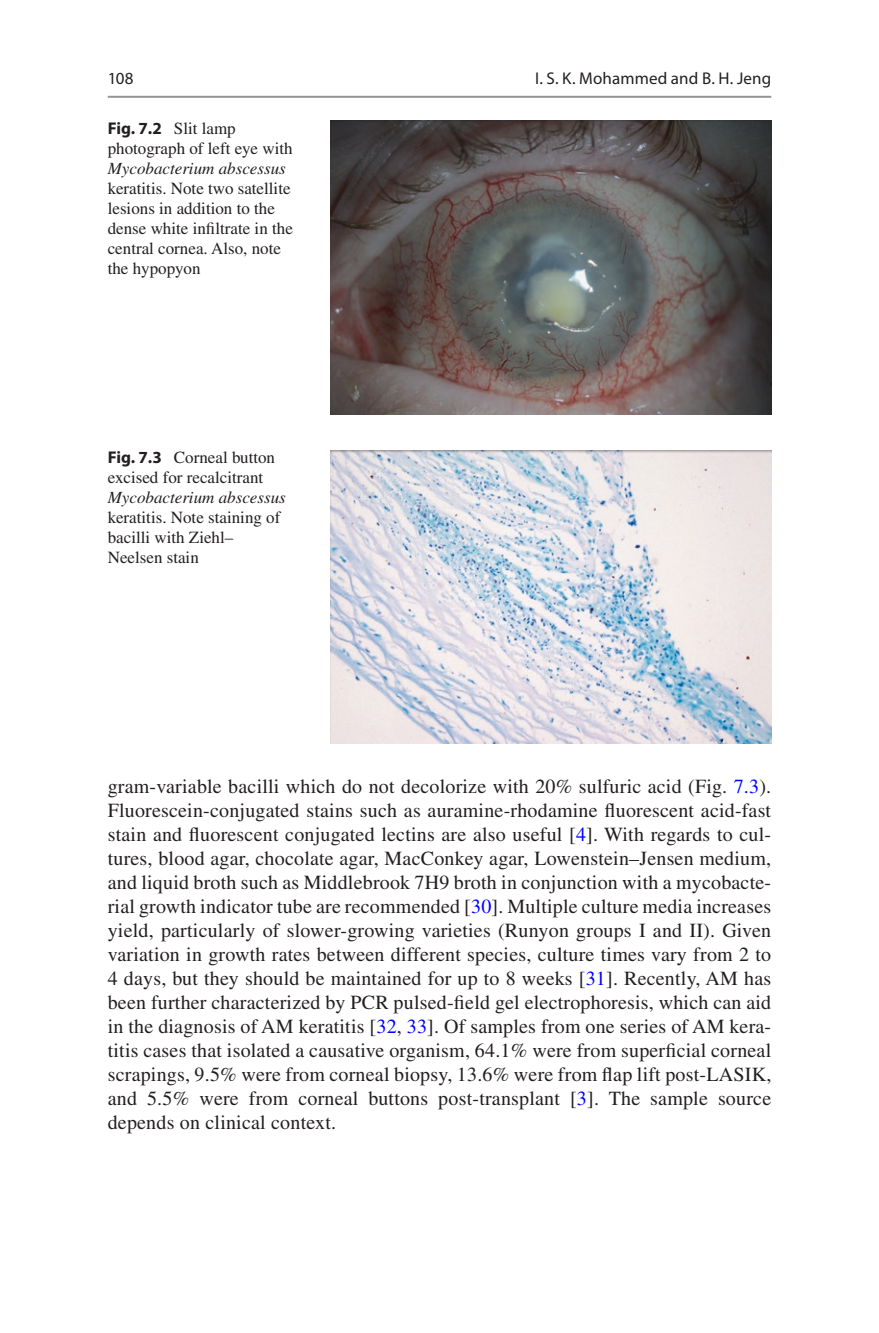
<style>
.page{position:relative;width:879px;height:1333px;background:#fff}
.page>*{position:absolute;margin:0;border:0;box-sizing:border-box;transform-origin:0 0}
.t1{font:20px/24px "Times LT Std";letter-spacing:.01em;color:#231f20;text-align:justify}
.t2{font:17px/20px "Times LT Std";color:#231f20}
.t3{font:italic 17px "Times LT Std";color:#231f20}
.t4{font:17px "Myriad Pro Regular 2";letter-spacing:.01em;color:#231f20}
.t5{font:17px "Myriad Pro";color:#231f20}
.s1{font-family:"Myriad Pro";font-weight:700}
.s2{color:#00f}
</style>
<div class="page">
<img style="left:330px;top:121px;width:441px;height:293px">
<img style="left:330px;top:450px;width:441px;height:293px">
<hr style="left:108px;top:96px;width:663px;height:2px;background:#939598">
<p class="t5" style="left:108px;top:68px;width:27px">108</p>
<p class="t2" style="left:108px;top:118px;width:186px"><span class="s1">Fig. 7.2</span> Slit lamp photograph of left eye with</p>
<p class="t3" style="left:108px;top:158px;width:179px">Mycobacterium abscessus</p>
<p class="t2" style="left:108px;top:178px;width:187px">keratitis. Note two satellite lesions in addition to the dense white infiltrate in the central cornea. Also, note the hypopyon</p>
<p class="t2" style="left:108px;top:447px;width:169px"><span class="s1">Fig. 7.3</span> Corneal button excised for recalcitrant</p>
<p class="t3" style="left:108px;top:488px;width:179px">Mycobacterium abscessus</p>
<p class="t2" style="left:108px;top:507px;width:174px">keratitis. Note staining of bacilli with Ziehl–<br>Neelsen stain</p>
<p class="t4" style="left:535px;top:68px;width:238px">I. S. K. Mohammed and B. H. Jeng</p>
<p class="t1" style="left:108px;top:774px;width:665px">gram-variable bacilli which do not decolorize with 20% sulfuric acid (Fig. <span class="s2">7.3</span>).<br>Fluorescein-conjugated stains such as auramine-rhodamine fluorescent acid-fast stain and fluorescent conjugated lectins are also useful [<span class="s2">4</span>]. With regards to cul&shy;tures, blood agar, chocolate agar, MacConkey agar, Lowenstein–Jensen medium, and liquid broth such as Middlebrook 7H9 broth in conjunction with a mycobacte&shy;rial growth indicator tube are recommended [<span class="s2">30</span>]. Multiple culture media increases yield, particularly of slower-growing varieties (Runyon groups I and II). Given variation in growth rates between different species, culture times vary from 2 to 4 days, but they should be maintained for up to 8 weeks [<span class="s2">31</span>]. Recently, AM has been further characterized by PCR pulsed-field gel electrophoresis, which can aid in the diagnosis of AM keratitis [<span class="s2">32</span>, <span class="s2">33</span>]. Of samples from one series of AM kera&shy;titis cases that isolated a causative organism, 64.1% were from superficial corneal scrapings, 9.5% were from corneal biopsy, 13.6% were from flap lift post-LASIK, and 5.5% were from corneal buttons post-transplant [<span class="s2">3</span>]. The sample source depends on clinical context.</p>
</div>
